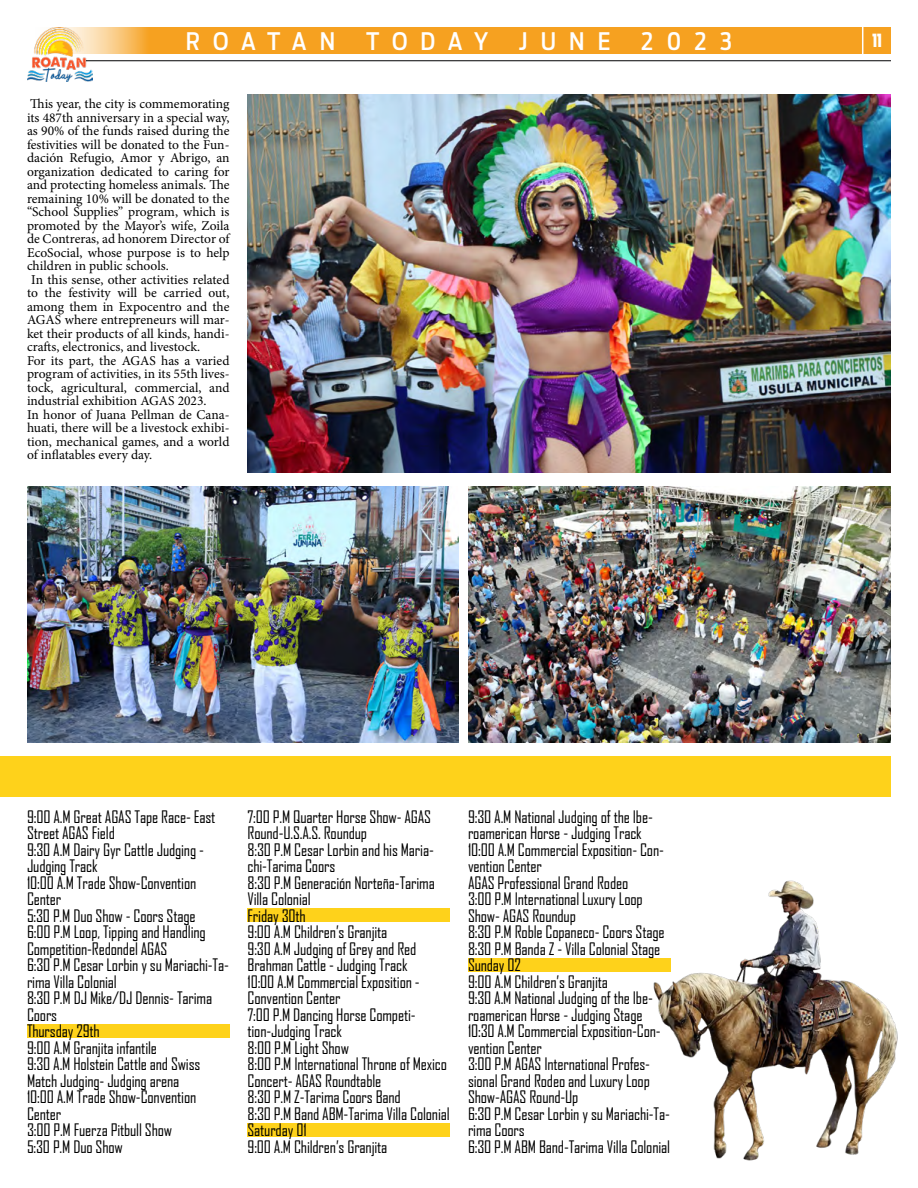
<style>
.page{position:relative;width:918px;height:1188px;background:#fff}
.page>*{position:absolute;margin:0;border:0;box-sizing:border-box;transform-origin:0 0}
.t1{font:500 condensed 24px "Ford Antenna";letter-spacing:.55em;color:#fff}
.t2{font:18px "Ford Antenna Black Cmp";color:#fff}
.t3{font:16.5px/16.5px "Agency FB";letter-spacing:-.01em;color:#000}
.t4{font:13.5px "Minion Pro";color:#000}
</style>
<div class="page">
<div style="left:27px;top:27px;width:864px;height:27px;background:#f6a120"></div>
<svg style="left:862px;top:27px;width:1px;height:27px"></svg>
<hr style="left:86px;top:60px;width:805px;height:1px;background:#020203">
<img style="left:27px;top:27px;width:65px;height:54px">
<img style="left:248px;top:94px;width:643px;height:378px">
<div style="left:0;top:756px;width:891px;height:40px;background:#fed21b"></div>
<div style="left:27px;top:1024px;width:203px;height:14px;background:#fed21b"></div>
<div style="left:248px;top:908px;width:202px;height:14px;background:#fed21b"></div>
<div style="left:248px;top:1123px;width:202px;height:14px;background:#fed21b"></div>
<div style="left:468px;top:958px;width:202px;height:13px;background:#fed21b"></div>
<img style="left:28px;top:486px;width:431px;height:256px">
<img style="left:468px;top:486px;width:423px;height:256px">
<img style="left:652px;top:880px;width:246px;height:281px">
<h1 class="t1" style="left:186px;top:20px;width:151px">ROATAN</h1>
<h1 class="t1" style="left:366px;top:20px;width:124px">TODAY</h1>
<h1 class="t1" style="left:519px;top:20px;width:93px">JUNE</h1>
<p class="t2" style="left:872px;top:25px;width:11px">11</p>
<h1 class="t1" style="left:641px;top:20px;width:92px">2023</h1>
<p class="t4" style="left:30px;top:95px;width:201px">This year, the city is commemorating</p>
<p class="t4" style="left:27px;top:108px;width:204px">its 487th anniversary in a special way,</p>
<p class="t4" style="left:27px;top:122px;width:204px">as 90% of the funds raised during the</p>
<p class="t4" style="left:27px;top:135px;width:204px">festivities will be donated to the Fun-</p>
<p class="t4" style="left:27px;top:149px;width:204px">dación Refugio, Amor y Abrigo, an</p>
<p class="t4" style="left:27px;top:162px;width:204px">organization dedicated to caring for</p>
<p class="t4" style="left:27px;top:176px;width:204px">and protecting homeless animals. The</p>
<p class="t4" style="left:27px;top:189px;width:204px">remaining 10% will be donated to the</p>
<p class="t4" style="left:27px;top:203px;width:204px">“School Supplies” program, which is</p>
<p class="t4" style="left:27px;top:216px;width:204px">promoted by the Mayor’s wife, Zoila</p>
<p class="t4" style="left:27px;top:230px;width:204px">de Contreras, ad honorem Director of</p>
<p class="t4" style="left:27px;top:243px;width:204px">EcoSocial, whose purpose is to help</p>
<p class="t4" style="left:27px;top:257px;width:143px">children in public schools.</p>
<p class="t4" style="left:31px;top:270px;width:200px">In this sense, other activities related</p>
<p class="t4" style="left:27px;top:284px;width:204px">to the festivity will be carried out,</p>
<p class="t4" style="left:27px;top:297px;width:204px">among them in Expocentro and the</p>
<p class="t4" style="left:27px;top:311px;width:204px">AGAS where entrepreneurs will mar-</p>
<p class="t4" style="left:27px;top:324px;width:204px">ket their products of all kinds, handi-</p>
<p class="t4" style="left:27px;top:338px;width:175px">crafts, electronics, and livestock.</p>
<p class="t4" style="left:27px;top:351px;width:204px">For its part, the AGAS has a varied</p>
<p class="t4" style="left:27px;top:365px;width:204px">program of activities, in its 55th lives-</p>
<p class="t4" style="left:27px;top:378px;width:204px">tock, agricultural, commercial, and</p>
<p class="t4" style="left:27px;top:392px;width:181px">industrial exhibition AGAS 2023.</p>
<p class="t4" style="left:27px;top:405px;width:204px">In honor of Juana Pellman de Cana-</p>
<p class="t4" style="left:27px;top:419px;width:204px">huati, there will be a livestock exhibi-</p>
<p class="t4" style="left:27px;top:432px;width:204px">tion, mechanical games, and a world</p>
<p class="t4" style="left:27px;top:446px;width:127px">of inflatables every day.</p>
<p class="t3" style="left:27px;top:808px;width:203px">9:00 A.M Great AGAS Tape Race- East<br>Street AGAS Field<br>9:30 A.M Dairy Gyr Cattle Judging -<br>Judging Track<br>10:00 A.M Trade Show-Convention<br>Center<br>5:30 P.M Duo Show - Coors Stage<br>6:00 P.M Loop, Tipping and Handling<br>Competition-Redondel AGAS<br>6:30 P.M Cesar Lorbin y su Mariachi-Ta&shy;rima Villa Colonial<br>8:30 P.M DJ Mike/DJ Dennis- Tarima<br>Coors<br>Thursday 29th<br>9:00 A.M Granjita infantile<br>9:30 A.M Holstein Cattle and Swiss<br>Match Judging- Judging arena<br>10:00 A.M Trade Show-Convention<br>Center<br>3:00 P.M Fuerza Pitbull Show<br>5:30 P.M Duo Show</p>
<p class="t3" style="left:248px;top:808px;width:204px">7:00 P.M Quarter Horse Show- AGAS<br>Round-U.S.A.S. Roundup<br>8:30 P.M Cesar Lorbin and his Maria&shy;chi-Tarima Coors<br>8:30 P.M Generación Norteña-Tarima<br>Villa Colonial<br>Friday 30th<br>9:00 A.M Children’s Granjita<br>9:30 A.M Judging of Grey and Red<br>Brahman Cattle - Judging Track<br>10:00 A.M Commercial Exposition -<br>Convention Center<br>7:00 P.M Dancing Horse Competi&shy;tion-Judging Track<br>8:00 P.M Light Show<br>8:00 P.M International Throne of Mexico<br>Concert- AGAS Roundtable<br>8:30 P.M Z-Tarima Coors Band<br>8:30 P.M Band ABM-Tarima Villa Colonial<br>Saturday 01<br>9:00 A.M Children’s Granjita</p>
<p class="t3" style="left:468px;top:808px;width:204px">9:30 A.M National Judging of the Ibe&shy;roamerican Horse - Judging Track<br>10:00 A.M Commercial Exposition- Con&shy;vention Center<br>AGAS Professional Grand Rodeo<br>3:00 P.M International Luxury Loop<br>Show- AGAS Roundup<br>8:30 P.M Roble Copaneco- Coors Stage<br>8:30 P.M Banda Z - Villa Colonial Stage<br>Sunday 02<br>9:00 A.M Children’s Granjita<br>9:30 A.M National Judging of the Ibe&shy;roamerican Horse - Judging Stage<br>10:30 A.M Commercial Exposition-Con&shy;vention Center<br>3:00 P.M AGAS International Profes&shy;sional Grand Rodeo and Luxury Loop<br>Show-AGAS Round-Up<br>6:30 P.M Cesar Lorbin y su Mariachi-Ta&shy;rima Coors<br>6:30 P.M ABM Band-Tarima Villa Colonial</p>
</div>
